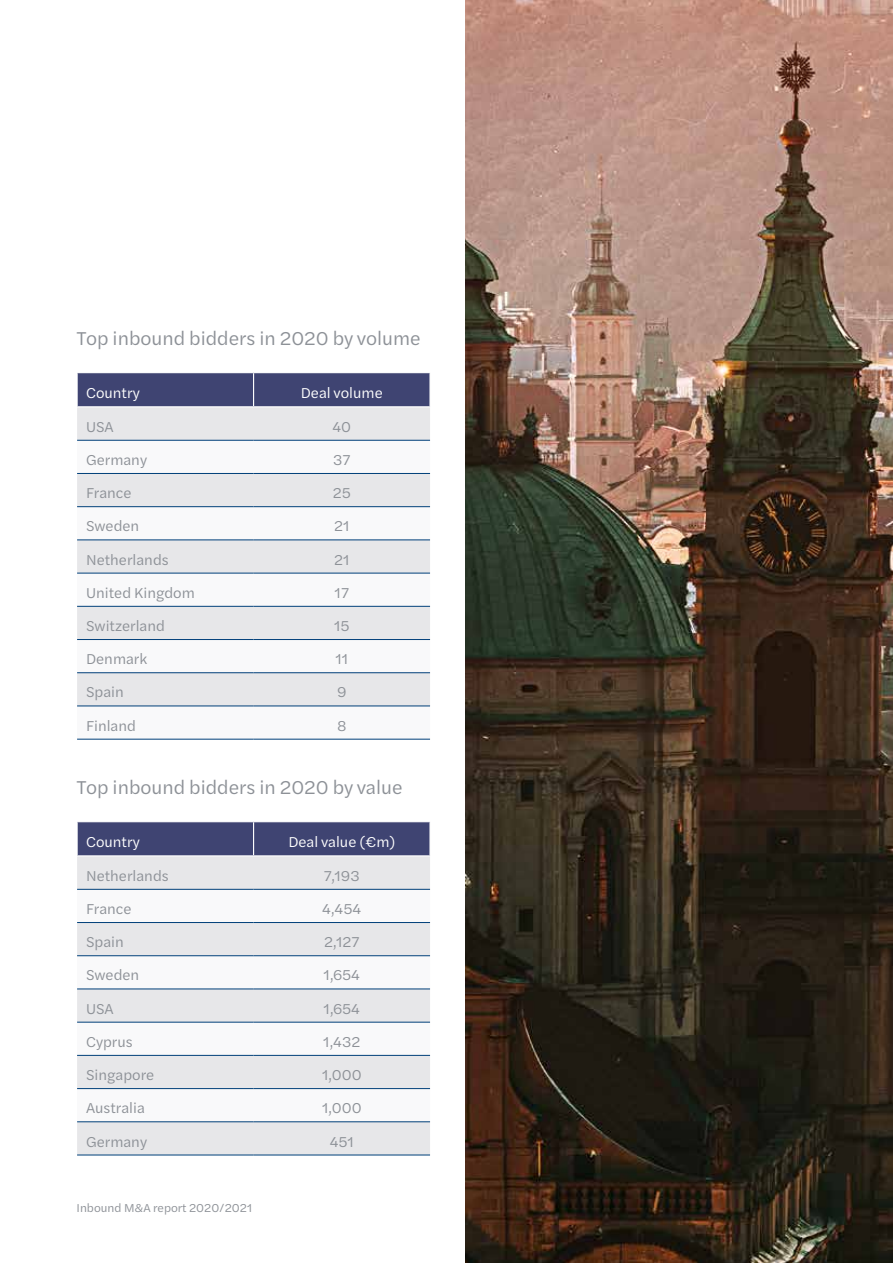
<style>
.page{position:relative;width:893px;height:1263px;background:#fff}
.page>*{position:absolute;margin:0;border:0;box-sizing:border-box;transform-origin:0 0}
.t1{font:19.5px "Halyard Text";color:#8d9197}
.t2{font:15px "Halyard Text";color:#8d9197}
.t3{font:15px "Halyard Text";color:#fff}
.t4{font:12px "Halyard Text";color:#8d9197}
</style>
<div class="page">
<div style="left:78px;top:373px;width:351px;height:33px;background:#3f4472"></div>
<div style="left:77px;top:407px;width:353px;height:33px;background:#e7e7e9"></div>
<svg style="left:77px;top:472px;width:353px;height:267px;fill:#e7e7e9"></svg>
<hr style="left:253px;top:373px;width:1px;height:33px;background:#fff">
<hr style="left:77px;top:440px;width:177px;height:1px;background:#003f79">
<hr style="left:254px;top:440px;width:176px;height:1px;background:#003f79">
<hr style="left:77px;top:473px;width:177px;height:1px;background:#003f79">
<hr style="left:254px;top:473px;width:176px;height:1px;background:#003f79">
<hr style="left:77px;top:506px;width:177px;height:1px;background:#003f79">
<hr style="left:254px;top:506px;width:176px;height:1px;background:#003f79">
<hr style="left:77px;top:539px;width:177px;height:1px;background:#003f79">
<hr style="left:254px;top:539px;width:176px;height:1px;background:#003f79">
<hr style="left:77px;top:573px;width:177px;height:1px;background:#003f79">
<hr style="left:254px;top:573px;width:176px;height:1px;background:#003f79">
<hr style="left:77px;top:606px;width:177px;height:1px;background:#003f79">
<hr style="left:254px;top:606px;width:176px;height:1px;background:#003f79">
<hr style="left:77px;top:639px;width:177px;height:1px;background:#003f79">
<hr style="left:254px;top:639px;width:176px;height:1px;background:#003f79">
<hr style="left:77px;top:672px;width:177px;height:1px;background:#003f79">
<hr style="left:254px;top:672px;width:176px;height:1px;background:#003f79">
<hr style="left:77px;top:705px;width:177px;height:1px;background:#003f79">
<hr style="left:254px;top:705px;width:176px;height:1px;background:#003f79">
<hr style="left:77px;top:739px;width:177px;height:1px;background:#003f79">
<hr style="left:254px;top:739px;width:176px;height:1px;background:#003f79">
<div style="left:78px;top:822px;width:351px;height:33px;background:#3f4472"></div>
<div style="left:77px;top:856px;width:353px;height:298px;background:#e7e7e9"></div>
<svg style="left:77px;top:890px;width:353px;height:231px"></svg>
<hr style="left:253px;top:822px;width:1px;height:33px;background:#fff">
<hr style="left:77px;top:889px;width:177px;height:1px;background:#003f79">
<hr style="left:254px;top:889px;width:176px;height:1px;background:#003f79">
<hr style="left:77px;top:922px;width:177px;height:1px;background:#003f79">
<hr style="left:254px;top:922px;width:176px;height:1px;background:#003f79">
<hr style="left:77px;top:955px;width:177px;height:1px;background:#003f79">
<hr style="left:254px;top:955px;width:176px;height:1px;background:#003f79">
<hr style="left:77px;top:988px;width:177px;height:1px;background:#003f79">
<hr style="left:254px;top:988px;width:176px;height:1px;background:#003f79">
<hr style="left:77px;top:1022px;width:177px;height:1px;background:#003f79">
<hr style="left:254px;top:1022px;width:176px;height:1px;background:#003f79">
<hr style="left:77px;top:1055px;width:177px;height:1px;background:#003f79">
<hr style="left:254px;top:1055px;width:176px;height:1px;background:#003f79">
<hr style="left:77px;top:1088px;width:177px;height:1px;background:#003f79">
<hr style="left:254px;top:1088px;width:176px;height:1px;background:#003f79">
<hr style="left:77px;top:1121px;width:177px;height:1px;background:#003f79">
<hr style="left:254px;top:1121px;width:176px;height:1px;background:#003f79">
<hr style="left:77px;top:1154px;width:177px;height:1px;background:#003f79">
<hr style="left:254px;top:1154px;width:176px;height:1px;background:#003f79">
<img style="left:466px;top:0;width:427px;height:1263px">
<h1 class="t1" style="left:77px;top:324px;width:346px">Top inbound bidders in 2020 by volume</h1>
<p class="t3" style="left:86px;top:382px;width:55px">Country</p>
<p class="t3" style="left:301px;top:382px;width:83px">Deal volume</p>
<p class="t2" style="left:86px;top:416px;width:29px">USA</p>
<p class="t2" style="left:332px;top:416px;width:20px">40</p>
<p class="t2" style="left:86px;top:449px;width:62px">Germany</p>
<p class="t2" style="left:333px;top:449px;width:19px">37</p>
<p class="t2" style="left:86px;top:482px;width:47px">France</p>
<p class="t2" style="left:333px;top:482px;width:20px">25</p>
<p class="t2" style="left:86px;top:515px;width:55px">Sweden</p>
<p class="t2" style="left:334px;top:515px;width:17px">21</p>
<p class="t2" style="left:86px;top:549px;width:84px">Netherlands</p>
<p class="t2" style="left:334px;top:549px;width:17px">21</p>
<p class="t2" style="left:86px;top:582px;width:110px">United Kingdom</p>
<p class="t2" style="left:335px;top:582px;width:16px">17</p>
<p class="t2" style="left:86px;top:615px;width:80px">Switzerland</p>
<p class="t2" style="left:334px;top:615px;width:17px">15</p>
<p class="t2" style="left:86px;top:648px;width:63px">Denmark</p>
<p class="t2" style="left:335px;top:648px;width:14px">11</p>
<p class="t2" style="left:86px;top:681px;width:39px">Spain</p>
<p class="t2" style="left:337px;top:681px;width:11px">9</p>
<p class="t2" style="left:86px;top:715px;width:51px">Finland</p>
<p class="t2" style="left:337px;top:715px;width:11px">8</p>
<h1 class="t1" style="left:77px;top:773px;width:328px">Top inbound bidders in 2020 by value</h1>
<p class="t3" style="left:86px;top:831px;width:55px">Country</p>
<p class="t3" style="left:288px;top:831px;width:108px">Deal value (€m)</p>
<p class="t2" style="left:86px;top:865px;width:84px">Netherlands</p>
<p class="t2" style="left:324px;top:865px;width:37px">7,193</p>
<p class="t2" style="left:86px;top:898px;width:47px">France</p>
<p class="t2" style="left:322px;top:898px;width:41px">4,454</p>
<p class="t2" style="left:86px;top:931px;width:39px">Spain</p>
<p class="t2" style="left:324px;top:931px;width:37px">2,127</p>
<p class="t2" style="left:86px;top:964px;width:55px">Sweden</p>
<p class="t2" style="left:324px;top:964px;width:38px">1,654</p>
<p class="t2" style="left:86px;top:998px;width:29px">USA</p>
<p class="t2" style="left:324px;top:998px;width:38px">1,654</p>
<p class="t2" style="left:86px;top:1031px;width:48px">Cyprus</p>
<p class="t2" style="left:323px;top:1031px;width:39px">1,432</p>
<p class="t2" style="left:86px;top:1064px;width:70px">Singapore</p>
<p class="t2" style="left:322px;top:1064px;width:41px">1,000</p>
<p class="t2" style="left:86px;top:1097px;width:60px">Australia</p>
<p class="t2" style="left:322px;top:1097px;width:41px">1,000</p>
<p class="t2" style="left:86px;top:1130px;width:62px">Germany</p>
<p class="t2" style="left:330px;top:1130px;width:26px">451</p>
<p class="t4" style="left:77px;top:1199px;width:177px">Inbound M&amp;A report 2020/2021</p>
</div>
